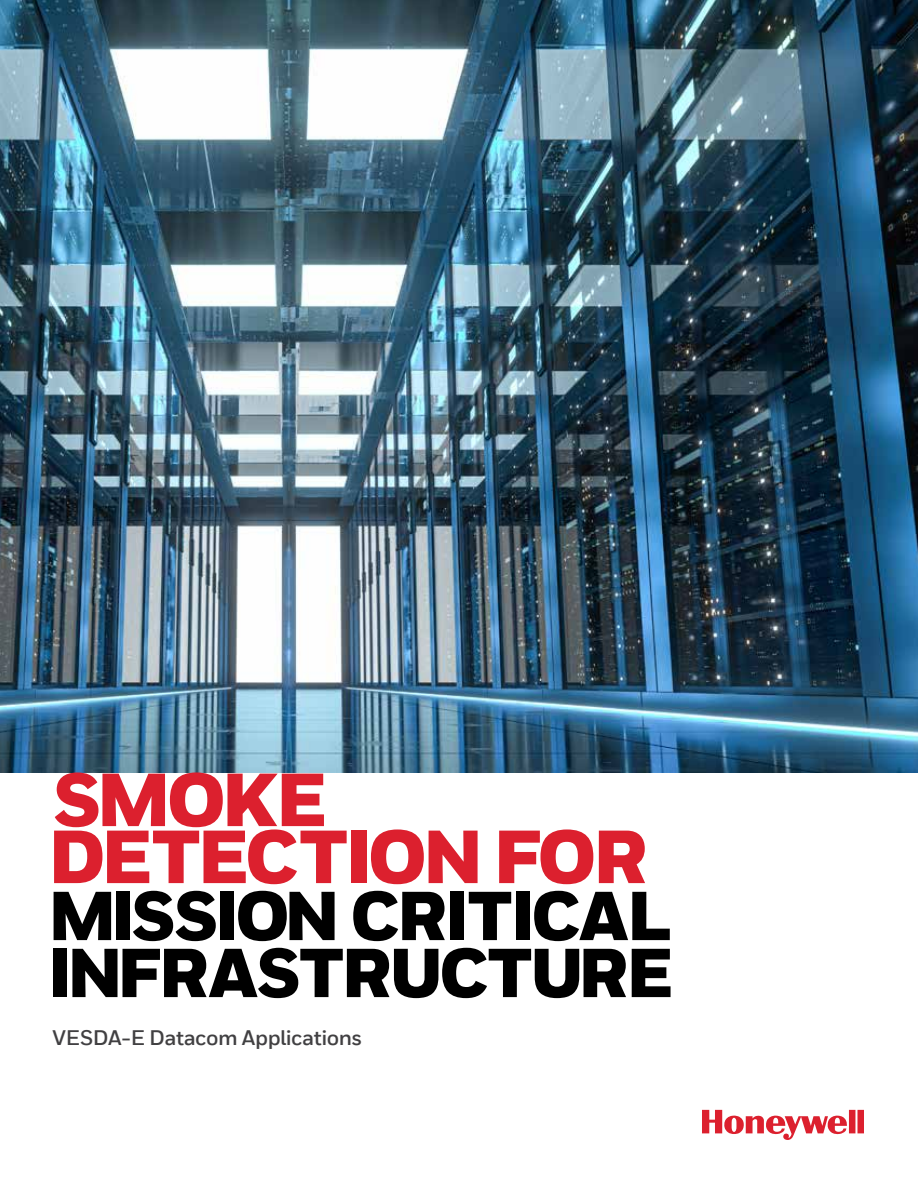
<style>
.page{position:relative;width:918px;height:1188px;background:#fff}
.page>*{position:absolute;margin:0;border:0;box-sizing:border-box;transform-origin:0 0}
.t1{font:900 75px/57px "Honeywell Sans";letter-spacing:-.06em;color:#dc202e}
.t2{font:900 69px/57px "Honeywell Sans TT";letter-spacing:-.035em;color:#000}
.t3{font:700 21px "Honeywell Sans TT";letter-spacing:-.025em;color:#414042}
</style>
<div class="page">
<img style="left:0;top:0;width:918px;height:773px">
<svg style="left:702px;top:1110px;width:162px;height:30px"></svg>
<p class="t1" style="left:48px;top:775px;width:601px">SMOKE<br>DETECTION FOR</p>
<p class="t2" style="left:48px;top:891px;width:628px">MISSION CRITICAL<br>INFRASTRUCTURE</p>
<p class="t3" style="left:53px;top:1025px;width:311px">VESDA-E Datacom Applications</p>
</div>
